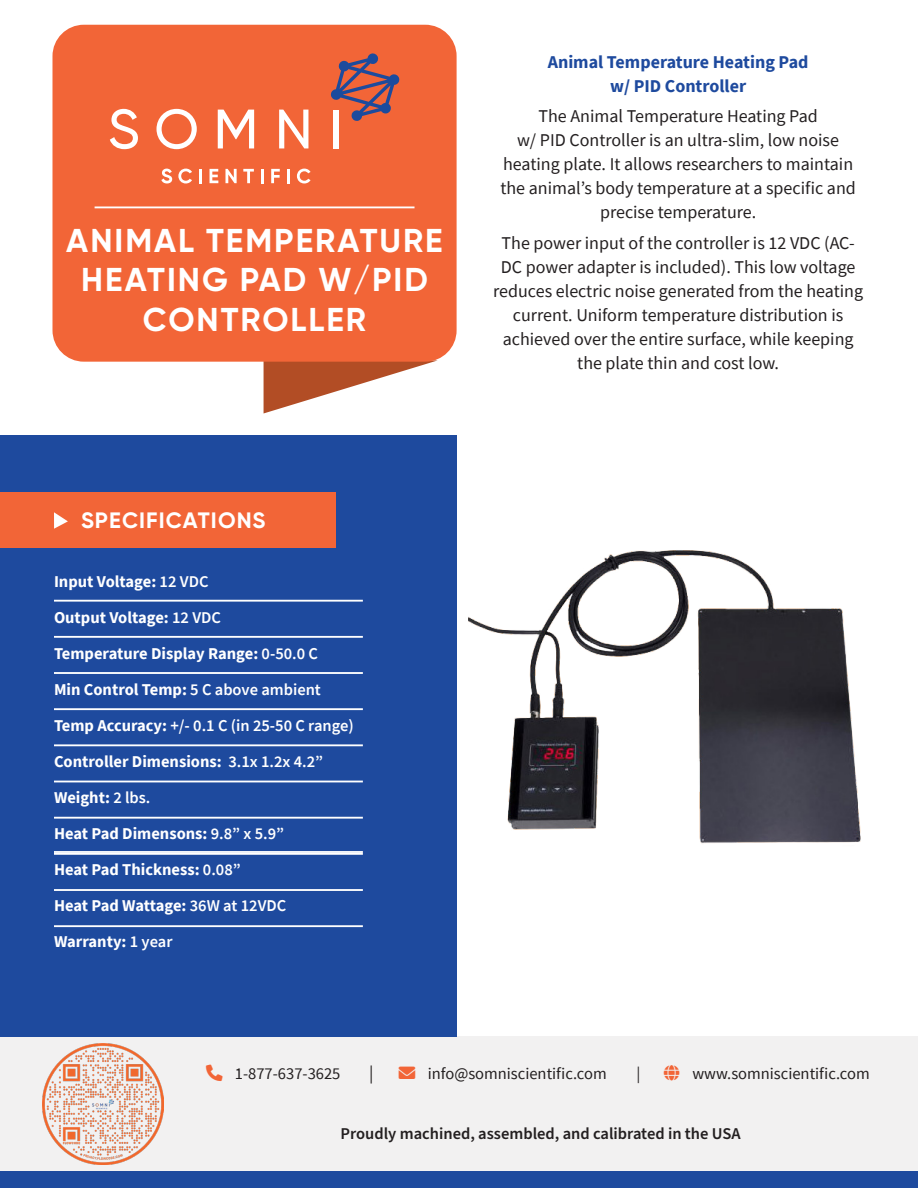
<style>
.page{position:relative;width:918px;height:1188px;background:#fff}
.page>*{position:absolute;margin:0;border:0;box-sizing:border-box;transform-origin:0 0}
.t1{font:700 33px/39.6px "Gilroy";letter-spacing:.06em;color:#fff;text-align:center}
.t2{font:700 22.2px "Gilroy";letter-spacing:.05em;color:#fff}
.t3{font:18px/24px "Source Sans Pro";color:#231f20;text-align:center}
.t4{font:700 18px/24px "Source Sans Pro";color:#1e4a9e;text-align:center}
.t5{font:700 16.5px "Source Sans Pro";color:#fff}
.t6{font:16.5px "Source Sans Pro";color:#231f20}
.t7{font:600 16.5px "Source Sans Pro";color:#231f20}
.t8{font:600 16.5px "Source Sans Pro";color:#fff}
.t9{font:700 16.5px "Source Sans Pro";letter-spacing:-.02em;color:#fff}
.s1{font-weight:600}
.s2{font-weight:700}
.s3{color:#f26537}
</style>
<div class="page">
<div style="left:0;top:1036px;width:918px;height:136px;background:#f2f1f1"></div>
<div style="left:0;top:435px;width:457px;height:601px;background:#1e4a9e"></div>
<div style="left:0;top:1172px;width:918px;height:16px;background:#1e4a9e"></div>
<hr style="left:54px;top:600px;width:309px;height:2px;background:#fff">
<hr style="left:54px;top:636px;width:309px;height:2px;background:#fff">
<hr style="left:54px;top:672px;width:309px;height:2px;background:#fff">
<div style="left:0;top:492px;width:335px;height:55px;background:#f26537"></div>
<svg style="left:54px;top:512px;width:14px;height:17px"></svg>
<svg style="left:264px;top:360px;width:174px;height:53px"></svg>
<div style="left:52px;top:25px;width:405px;height:337px;background:#f26537;border-radius:31px"></div>
<svg style="left:331px;top:53px;width:68px;height:68px"></svg>
<svg style="left:110px;top:109px;width:28px;height:40px"></svg>
<svg style="left:157px;top:109px;width:40px;height:40px"></svg>
<svg style="left:218px;top:110px;width:36px;height:38px"></svg>
<svg style="left:279px;top:110px;width:29px;height:38px"></svg>
<div style="left:333px;top:110px;width:6px;height:38px;background:#fff"></div>
<svg style="left:161px;top:169px;width:11px;height:14px"></svg>
<svg style="left:178px;top:169px;width:14px;height:14px"></svg>
<hr style="left:199px;top:169px;width:3px;height:14px;background:#fff">
<svg style="left:210px;top:169px;width:8px;height:14px"></svg>
<svg style="left:225px;top:169px;width:12px;height:14px"></svg>
<svg style="left:243px;top:169px;width:11px;height:14px"></svg>
<svg style="left:261px;top:169px;width:2px;height:14px"></svg>
<svg style="left:271px;top:169px;width:9px;height:14px"></svg>
<hr style="left:287px;top:169px;width:3px;height:14px;background:#fff">
<svg style="left:297px;top:169px;width:14px;height:14px"></svg>
<hr style="left:95px;top:206px;width:320px;height:2px;background:#fff">
<img style="left:43px;top:1044px;width:120px;height:120px">
<img style="left:468px;top:550px;width:393px;height:294px">
<hr style="left:54px;top:708px;width:309px;height:2px;background:#fff">
<hr style="left:54px;top:744px;width:309px;height:2px;background:#fff">
<hr style="left:54px;top:781px;width:309px;height:1px;background:#fff">
<hr style="left:54px;top:817px;width:309px;height:2px;background:#fff">
<hr style="left:54px;top:851px;width:309px;height:2px;background:#fff">
<hr style="left:54px;top:853px;width:309px;height:2px;background:#fff">
<hr style="left:54px;top:889px;width:309px;height:2px;background:#fff">
<hr style="left:54px;top:925px;width:309px;height:2px;background:#fff">
<p class="t1" style="left:66px;top:220px;width:378px">ANIMAL TEMPERATURE<br>HEATING PAD W/PID<br>CONTROLLER</p>
<p class="t4" style="left:548px;top:49px;width:262px">Animal Temperature Heating Pad w/ PID Controller</p>
<p class="t3" style="left:500px;top:104px;width:357px">The Animal Temperature Heating Pad<br>w/ PID Controller is an ultra-slim, low noise heating plate. It allows researchers to maintain the animal’s body temperature at a specific and precise temperature.</p>
<p class="t3" style="left:493px;top:231px;width:372px">The power input of the controller is 12 VDC (AC-DC power adapter is included). This low voltage reduces electric noise generated from the heating current. Uniform temperature distribution is achieved over the entire surface, while keeping the plate thin and cost low.</p>
<p class="t2" style="left:81px;top:507px;width:186px">SPECIFICATIONS</p>
<p class="t5" style="left:54px;top:571px;width:156px">Input Voltage: <span class="s1">12 VDC</span></p>
<p class="t5" style="left:54px;top:607px;width:169px">Output Voltage: <span class="s1">12 VDC</span></p>
<p class="t5" style="left:54px;top:643px;width:266px">Temperature Display Range: <span class="s1">0-50.0 C</span></p>
<p class="t5" style="left:54px;top:679px;width:268px">Min Control Temp: <span class="s1">5 C above ambient</span></p>
<p class="t8" style="left:54px;top:715px;width:301px"><span class="s2">Temp Accuracy:</span> +/- 0.1 C (in 25-50 C range)</p>
<p class="t5" style="left:54px;top:751px;width:271px">Controller Dimensions: <span class="s1">3.1x 1.2x 4.2”</span></p>
<p class="t5" style="left:54px;top:787px;width:98px">Weight: <span class="s1">2 lbs.</span></p>
<p class="t5" style="left:54px;top:823px;width:232px">Heat Pad Dimensons: <span class="s1">9.8” x 5.9”</span></p>
<p class="t5" style="left:54px;top:859px;width:188px">Heat Pad Thickness: <span class="s1">0.08”</span></p>
<p class="t9" style="left:54px;top:895px;width:234px">Heat Pad Wattage: <span class="s1">36W at 12VDC</span></p>
<p class="t5" style="left:54px;top:931px;width:120px">Warranty: <span class="s1">1 year</span></p>
<p class="t6" style="left:235px;top:1063px;width:107px">1-877-637-3625</p>
<p class="t3" style="left:369px;top:1061px;width:6px">|</p>
<p class="t6" style="left:399px;top:1063px;width:209px"><span class="s3">✉</span> info@somniscientific.com</p>
<p class="t6" style="left:636px;top:1063px;width:5px">|</p>
<p class="t6" style="left:692px;top:1063px;width:179px">www.somniscientific.com</p>
<p class="t7" style="left:341px;top:1122px;width:402px">Proudly machined, assembled, and calibrated in the USA</p>
</div>
